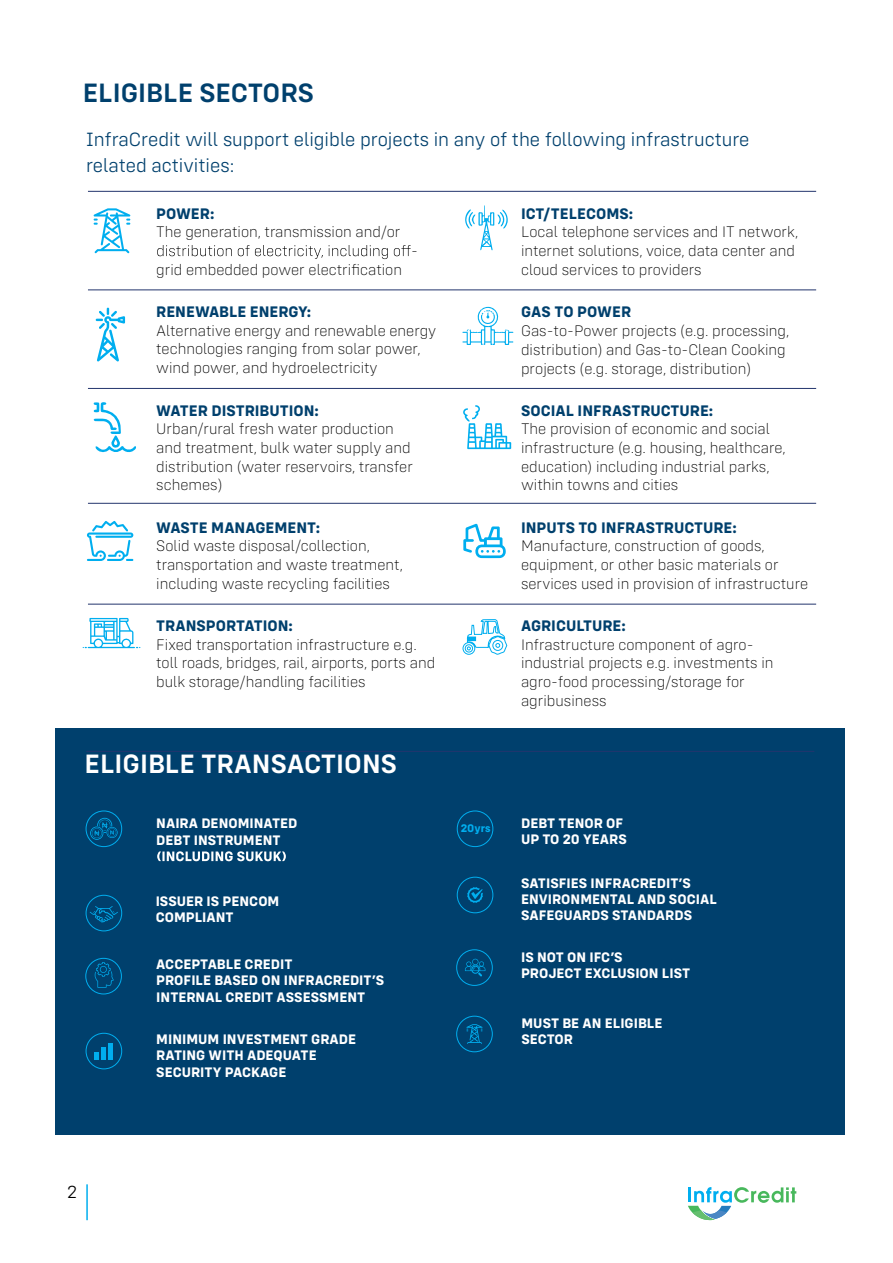
<style>
.page{position:relative;width:893px;height:1263px;background:#fff}
.page>*{position:absolute;margin:0;border:0;box-sizing:border-box;transform-origin:0 0}
.t1{font:600 27.45px "Config";color:#fff}
.t2{font:600 27.45px "Config";color:#00406d}
.t3{font:300 19.8px/25.3px "Config Alt";color:#00406d}
.t4{font:300 18px "Config Alt";color:#000}
.t5{font:200 15.75px/18.8px "Config";color:#000}
.t6{font:700 15.75px "Config";color:#00406d}
.t7{font:700 14.25px/16.4px "Config";color:#fff}
.t8{font:700 11.4px "Config Alt";color:#00aeef}
</style>
<div class="page">
<div style="left:56px;top:728px;width:789px;height:407px;background:#00406d"></div>
<svg style="left:157px;top:851px;width:129px;height:10px"></svg>
<svg style="left:90px;top:818px;width:28px;height:22px"></svg>
<div style="left:86px;top:810px;width:36px;height:37px;border:1px solid #00aeef;border-radius:50%"></div>
<svg style="left:465px;top:959px;width:20px;height:17px"></svg>
<div style="left:456px;top:949px;width:37px;height:37px;border:1px solid #00aeef;border-radius:50%"></div>
<div style="left:457px;top:877px;width:36px;height:36px;border:1px solid #00aeef;border-radius:50%"></div>
<svg style="left:467px;top:887px;width:16px;height:16px"></svg>
<div style="left:457px;top:810px;width:36px;height:37px;border:1px solid #00aeef;border-radius:50%"></div>
<svg style="left:157px;top:245px;width:259px;height:14px"></svg>
<svg style="left:94px;top:208px;width:36px;height:45px"></svg>
<svg style="left:96px;top:308px;width:29px;height:53px"></svg>
<svg style="left:94px;top:402px;width:42px;height:51px"></svg>
<svg style="left:87px;top:521px;width:46px;height:40px"></svg>
<svg style="left:83px;top:618px;width:58px;height:30px"></svg>
<svg style="left:465px;top:205px;width:43px;height:45px"></svg>
<svg style="left:462px;top:306px;width:51px;height:39px"></svg>
<svg style="left:463px;top:405px;width:48px;height:44px"></svg>
<svg style="left:462px;top:619px;width:46px;height:36px"></svg>
<svg style="left:463px;top:523px;width:43px;height:35px"></svg>
<hr style="left:86px;top:751px;width:728px;height:1px;background:#23356d">
<hr style="left:88px;top:604px;width:728px;height:1px;background:#23356d">
<hr style="left:88px;top:503px;width:728px;height:1px;background:#23356d">
<hr style="left:88px;top:388px;width:728px;height:1px;background:#23356d">
<hr style="left:88px;top:290px;width:728px;height:1px;background:#23356d">
<hr style="left:88px;top:191px;width:728px;height:1px;background:#23356d">
<div style="left:456px;top:1016px;width:37px;height:36px;border:1px solid #00aeef;border-radius:50%"></div>
<svg style="left:466px;top:1024px;width:17px;height:20px"></svg>
<svg style="left:95px;top:962px;width:19px;height:26px"></svg>
<div style="left:85px;top:958px;width:37px;height:36px;border:1px solid #00aeef;border-radius:50%"></div>
<div style="left:86px;top:1033px;width:36px;height:36px;border:1px solid #00aeef;border-radius:50%"></div>
<svg style="left:94px;top:1052px;width:5px;height:7px"></svg>
<div style="left:101px;top:1047px;width:5px;height:12px;background:#00aeef"></div>
<div style="left:108px;top:1043px;width:5px;height:16px;background:#00aeef"></div>
<svg style="left:90px;top:906px;width:28px;height:16px"></svg>
<div style="left:86px;top:895px;width:36px;height:36px;border:1px solid #00aeef;border-radius:50%"></div>
<hr style="left:86px;top:1184px;width:2px;height:36px;background:#00aeef">
<svg style="left:688px;top:1187px;width:109px;height:33px"></svg>
<h1 class="t2" style="left:83px;top:77px;width:233px">ELIGIBLE SECTORS</h1>
<p class="t3" style="left:86px;top:127px;width:665px">InfraCredit will support eligible projects in any of the following infrastructure related activities:</p>
<p class="t6" style="left:156px;top:204px;width:60px">POWER:</p>
<p class="t5" style="left:156px;top:223px;width:246px">The generation, transmission and/or</p>
<p class="t5" style="left:156px;top:260px;width:247px">grid embedded power electrification</p>
<p class="t6" style="left:156px;top:302px;width:156px">RENEWABLE ENERGY:</p>
<p class="t5" style="left:156px;top:321px;width:281px">Alternative energy and renewable energy technologies ranging from solar power, wind power, and hydroelectricity</p>
<p class="t6" style="left:156px;top:401px;width:164px">WATER DISTRIBUTION:</p>
<p class="t5" style="left:156px;top:420px;width:258px">Urban/rural fresh water production and treatment, bulk water supply and distribution (water reservoirs, transfer schemes)</p>
<p class="t6" style="left:156px;top:518px;width:165px">WASTE MANAGEMENT:</p>
<p class="t5" style="left:156px;top:537px;width:248px">Solid waste disposal/collection, transportation and waste treatment, including waste recycling facilities</p>
<p class="t6" style="left:156px;top:616px;width:138px">TRANSPORTATION:</p>
<p class="t5" style="left:156px;top:635px;width:280px">Fixed transportation infrastructure e.g. toll roads, bridges, rail, airports, ports and bulk storage/handling facilities</p>
<h1 class="t1" style="left:85px;top:747px;width:314px">ELIGIBLE TRANSACTIONS</h1>
<p class="t6" style="left:521px;top:204px;width:114px">ICT/TELECOMS:</p>
<p class="t5" style="left:521px;top:223px;width:279px">Local telephone services and IT network, internet solutions, voice, data center and cloud services to providers</p>
<p class="t6" style="left:521px;top:302px;width:112px">GAS TO POWER</p>
<p class="t5" style="left:521px;top:321px;width:270px">Gas-to-Power projects (e.g. processing, distribution) and Gas-to-Clean Cooking projects (e.g. storage, distribution)</p>
<p class="t6" style="left:521px;top:401px;width:194px">SOCIAL INFRASTRUCTURE:</p>
<p class="t5" style="left:521px;top:420px;width:266px">The provision of economic and social infrastructure (e.g. housing, healthcare, education) including industrial parks, within towns and cities</p>
<p class="t6" style="left:521px;top:518px;width:217px">INPUTS TO INFRASTRUCTURE:</p>
<p class="t5" style="left:521px;top:537px;width:289px">Manufacture, construction of goods, equipment, or other basic materials or services used in provision of infrastructure</p>
<p class="t6" style="left:521px;top:616px;width:106px">AGRICULTURE:</p>
<p class="t5" style="left:521px;top:635px;width:254px">Infrastructure component of agro&shy;industrial projects e.g. investments in agro-food processing/storage for agribusiness</p>
<p class="t7" style="left:156px;top:815px;width:143px">NAIRA DENOMINATED<br>DEBT INSTRUMENT</p>
<p class="t7" style="left:521px;top:814px;width:107px">DEBT TENOR OF<br>UP TO 20 YEARS</p>
<p class="t8" style="left:461px;top:821px;width:31px">20yrs</p>
<p class="t7" style="left:156px;top:893px;width:125px">ISSUER IS PENCOM<br>COMPLIANT</p>
<p class="t7" style="left:156px;top:955px;width:229px">ACCEPTABLE CREDIT<br>PROFILE BASED ON INFRACREDIT’S<br>INTERNAL CREDIT ASSESSMENT</p>
<p class="t7" style="left:156px;top:1030px;width:201px">MINIMUM INVESTMENT GRADE<br>RATING WITH ADEQUATE<br>SECURITY PACKAGE</p>
<p class="t7" style="left:521px;top:874px;width:197px">SATISFIES INFRACREDIT’S<br>ENVIRONMENTAL AND SOCIAL<br>SAFEGUARDS STANDARDS</p>
<p class="t7" style="left:521px;top:949px;width:171px">IS NOT ON IFC’S<br>PROJECT EXCLUSION LIST</p>
<p class="t7" style="left:521px;top:1014px;width:142px">MUST BE AN ELIGIBLE<br>SECTOR</p>
<p class="t4" style="left:67px;top:1182px;width:12px">2</p>
</div>
